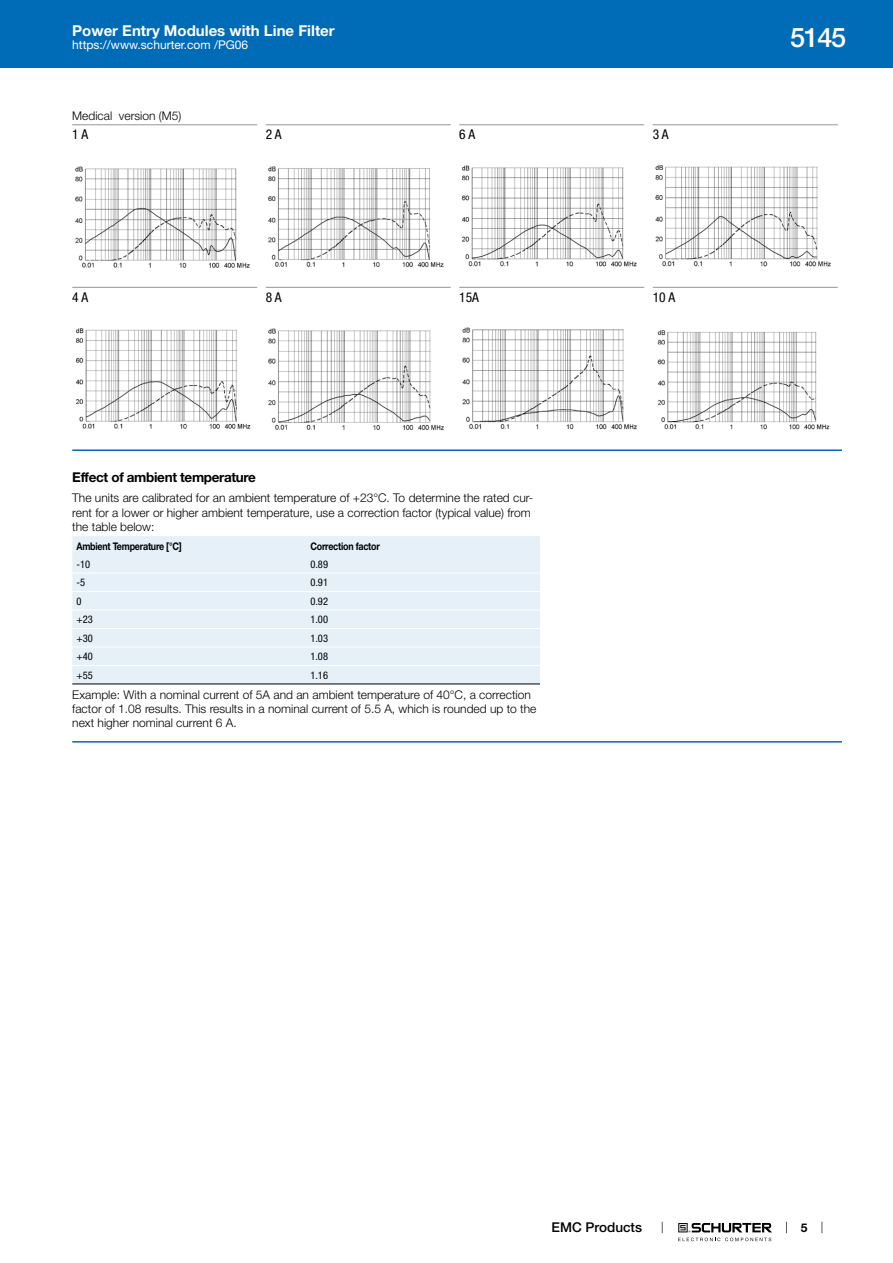
<style>
.page{position:relative;width:893px;height:1263px;background:#fff}
.page>*{position:absolute;margin:0;border:0;box-sizing:border-box;transform-origin:0 0}
.t1{font:500 27px "Helvetica Neue LT";color:#fff}
.t2{font:700 15px "Helvetica Neue LT";color:#fff}
.t3{font:700 13.5px "Helvetica Neue LT";letter-spacing:-.025em;color:#000}
.t4{font:condensed 13.5px "Helvetica Neue LT";color:#000}
.t5{font:500 13.5px "Helvetica Neue LT";color:#000}
.t6{font:300 12px/14.4px "Helvetica Neue LT";color:#000}
.t7{font:12px "Helvetica Neue LT";color:#fff}
.t8{font:700 12px "Helvetica Neue LT";color:#000}
.t9{font:condensed 10.5px "Helvetica Neue LT";color:#000}
.t10{font:700 10.5px "Helvetica Neue LT";letter-spacing:-.025em;color:#000;scale:.85 1}
</style>
<div class="page">
<svg style="left:678px;top:1223px;width:94px;height:18px"></svg>
<div style="left:0;top:0;width:893px;height:68px;background:#006bb6"></div>
<hr style="left:72px;top:124px;width:185px;height:1px;background:#939598">
<img style="left:75px;top:166px;width:175px;height:102px">
<hr style="left:266px;top:124px;width:185px;height:1px;background:#939598">
<img style="left:268px;top:166px;width:176px;height:102px">
<hr style="left:459px;top:124px;width:185px;height:1px;background:#939598">
<img style="left:462px;top:165px;width:175px;height:102px">
<hr style="left:653px;top:124px;width:185px;height:1px;background:#939598">
<img style="left:655px;top:165px;width:176px;height:102px">
<hr style="left:72px;top:287px;width:185px;height:1px;background:#939598">
<img style="left:75px;top:328px;width:176px;height:101px">
<hr style="left:266px;top:287px;width:185px;height:1px;background:#939598">
<img style="left:268px;top:328px;width:176px;height:103px">
<hr style="left:459px;top:287px;width:185px;height:1px;background:#939598">
<img style="left:462px;top:328px;width:175px;height:102px">
<hr style="left:653px;top:287px;width:185px;height:1px;background:#939598">
<img style="left:657px;top:330px;width:173px;height:100px">
<hr style="left:72px;top:449px;width:770px;height:2px;background:#006bb6">
<div style="left:72px;top:536px;width:468px;height:148px;background:#e6f0f8"></div>
<hr style="left:72px;top:573px;width:234px;height:1px;background:#fff">
<hr style="left:306px;top:573px;width:234px;height:1px;background:#fff">
<hr style="left:72px;top:591px;width:234px;height:1px;background:#fff">
<hr style="left:306px;top:591px;width:234px;height:1px;background:#fff">
<hr style="left:72px;top:610px;width:234px;height:1px;background:#fff">
<hr style="left:306px;top:610px;width:234px;height:1px;background:#fff">
<hr style="left:72px;top:628px;width:234px;height:1px;background:#fff">
<hr style="left:306px;top:628px;width:234px;height:1px;background:#fff">
<hr style="left:72px;top:647px;width:234px;height:1px;background:#fff">
<hr style="left:306px;top:647px;width:234px;height:1px;background:#fff">
<hr style="left:72px;top:665px;width:234px;height:1px;background:#fff">
<hr style="left:306px;top:665px;width:234px;height:1px;background:#fff">
<hr style="left:72px;top:684px;width:234px;height:1px;background:#000">
<hr style="left:306px;top:684px;width:234px;height:1px;background:#000">
<hr style="left:72px;top:741px;width:770px;height:2px;background:#006bb6">
<p class="t2" style="left:72px;top:21px;width:264px">Power Entry Modules with Line Filter</p>
<p class="t7" style="left:72px;top:38px;width:178px">https://www.schurter.com /PG06</p>
<p class="t6" style="left:72px;top:108px;width:111px">Medical version (M5)</p>
<p class="t4" style="left:72px;top:127px;width:17px">1 A</p>
<p class="t4" style="left:266px;top:127px;width:17px">2 A</p>
<p class="t4" style="left:459px;top:127px;width:17px">6 A</p>
<p class="t4" style="left:653px;top:127px;width:17px">3 A</p>
<p class="t4" style="left:72px;top:289px;width:17px">4 A</p>
<p class="t4" style="left:266px;top:289px;width:17px">8 A</p>
<p class="t4" style="left:459px;top:289px;width:21px">15A</p>
<p class="t4" style="left:653px;top:289px;width:24px">10 A</p>
<p class="t3" style="left:72px;top:469px;width:185px">Effect of ambient temperature</p>
<p class="t6" style="left:72px;top:490px;width:463px">The units are calibrated for an ambient temperature of +23°C. To determine the rated cur&shy;rent for a lower or higher ambient temperature, use a correction factor (typical value) from the table below:</p>
<p class="t10" style="left:77px;top:539px;width:125px">Ambient Temperature [°C]</p>
<p class="t10" style="left:310px;top:539px;width:83px">Correction factor</p>
<p class="t9" style="left:77px;top:558px;width:15px">-10</p>
<p class="t9" style="left:310px;top:558px;width:19px">0.89</p>
<p class="t9" style="left:77px;top:577px;width:10px">-5</p>
<p class="t9" style="left:310px;top:577px;width:19px">0.91</p>
<p class="t9" style="left:77px;top:595px;width:7px">0</p>
<p class="t9" style="left:310px;top:595px;width:19px">0.92</p>
<p class="t9" style="left:77px;top:614px;width:18px">+23</p>
<p class="t9" style="left:310px;top:614px;width:19px">1.00</p>
<p class="t9" style="left:77px;top:632px;width:18px">+30</p>
<p class="t9" style="left:310px;top:632px;width:19px">1.03</p>
<p class="t9" style="left:77px;top:651px;width:18px">+40</p>
<p class="t9" style="left:310px;top:651px;width:19px">1.08</p>
<p class="t9" style="left:77px;top:669px;width:18px">+55</p>
<p class="t9" style="left:310px;top:669px;width:19px">1.16</p>
<p class="t6" style="left:72px;top:687px;width:466px">Example: With a nominal current of 5A and an ambient temperature of 40°C, a correction factor of 1.08 results. This results in a nominal current of 5.5 A, which is rounded up to the next higher nominal current 6 A.</p>
<h1 class="t1" style="left:790px;top:21px;width:57px">5145</h1>
<p class="t5" style="left:552px;top:1219px;width:92px">EMC Products</p>
<p class="t8" style="left:801px;top:1220px;width:8px">5</p>
</div>
